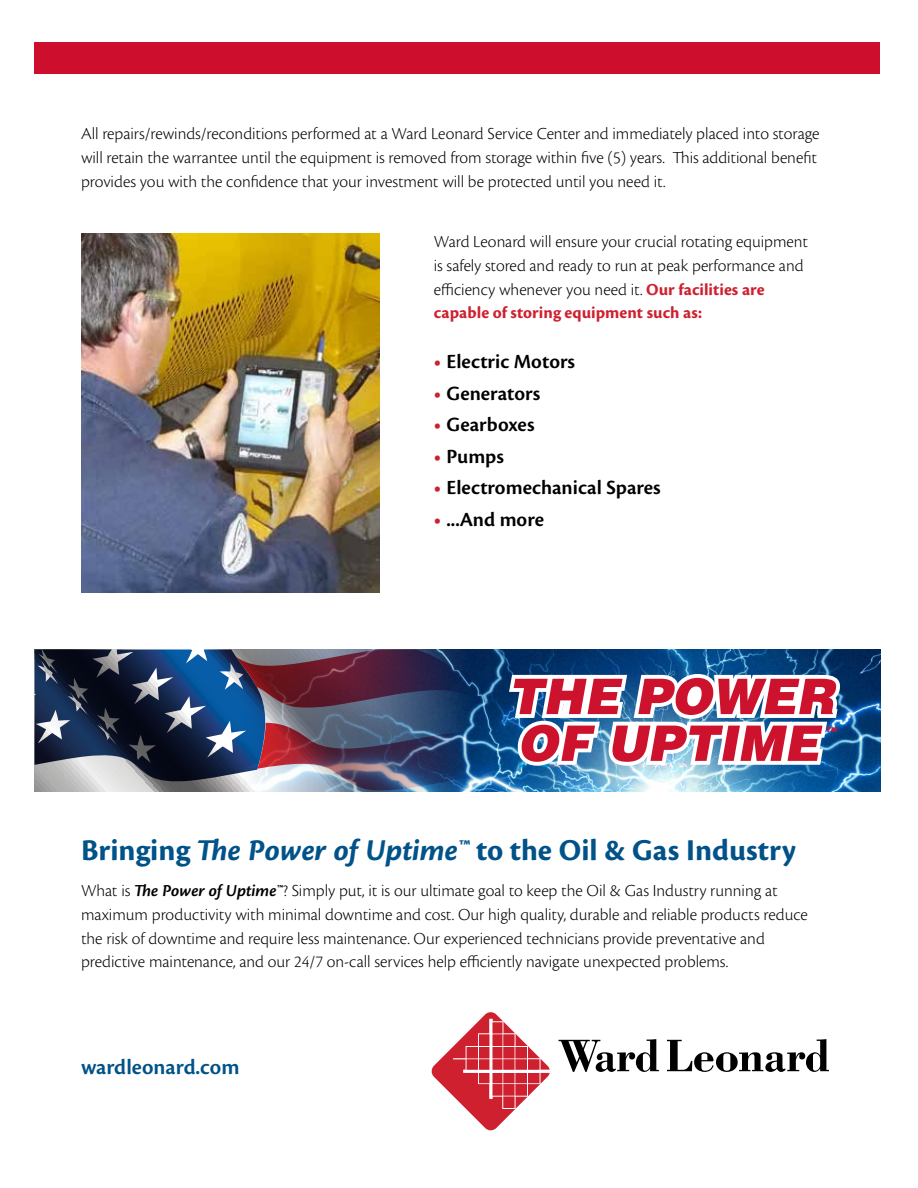
<style>
.page{position:relative;width:918px;height:1188px;background:#fff}
.page>*{position:absolute;margin:0;border:0;box-sizing:border-box;transform-origin:0 0}
.t1{font:700 31.5px "Cronos Pro";letter-spacing:.005em;color:#005288}
.t2{font:600 22.5px "Cronos Pro";color:#005288}
.t3{font:600 21px "Cronos Pro";color:#000}
.t4{font:300 17.55px/23.9px "Cronos Pro";color:#000}
.t5{font:italic 900 6.6px "Helvetica";color:#cd122d}
.s1{font-weight:700;color:#ce202f}
.s2{color:#ce202f}
.s3{font-style:italic}
.s4{font-weight:600;font-style:italic}
</style>
<div class="page">
<svg style="left:559px;top:1039px;width:100px;height:33px"></svg>
<svg style="left:667px;top:1039px;width:162px;height:33px"></svg>
<svg style="left:431px;top:1012px;width:119px;height:119px"></svg>
<div style="left:34px;top:42px;width:846px;height:31px;background:#ce0e2d"></div>
<img style="left:840px;top:650px;width:40px;height:142px">
<img style="left:81px;top:233px;width:299px;height:359px">
<img style="left:34px;top:650px;width:806px;height:142px">
<p class="t4" style="left:81px;top:121px;width:740px">All repairs/rewinds/reconditions performed at a Ward Leonard Service Center and immediately placed into storage will retain the warrantee until the equipment is removed from storage within five (5) years. This additional benefit provides you with the confidence that your investment will be protected until you need it.</p>
<p class="t4" style="left:434px;top:229px;width:376px">Ward Leonard will ensure your crucial rotating equipment is safely stored and ready to run at peak performance and efficiency whenever you need it. <span class="s1">Our facilities are capable of storing equipment such as:</span></p>
<p class="t3" style="left:434px;top:350px;width:143px"><span class="s2">•</span> Electric Motors</p>
<p class="t3" style="left:434px;top:381px;width:108px"><span class="s2">•</span> Generators</p>
<p class="t3" style="left:434px;top:413px;width:102px"><span class="s2">•</span> Gearboxes</p>
<p class="t3" style="left:434px;top:444px;width:72px"><span class="s2">•</span> Pumps</p>
<p class="t3" style="left:434px;top:476px;width:228px"><span class="s2">•</span> Electromechanical Spares</p>
<p class="t3" style="left:434px;top:507px;width:112px"><span class="s2">•</span> ...And more</p>
<p class="t5" style="left:826px;top:725px;width:13px">TM</p>
<h1 class="t1" style="left:81px;top:832px;width:716px">Bringing <span class="s3">The Power of Uptime™</span> to the Oil &amp; Gas Industry</h1>
<p class="t4" style="left:81px;top:878px;width:728px">What is <span class="s4">The Power of Uptime™</span>? Simply put, it is our ultimate goal to keep the Oil &amp; Gas Industry running at maximum productivity with minimal downtime and cost. Our high quality, durable and reliable products reduce the risk of downtime and require less maintenance. Our experienced technicians provide preventative and predictive maintenance, and our 24/7 on-call services help efficiently navigate unexpected problems.</p>
<p class="t2" style="left:81px;top:1054px;width:160px">wardleonard.com</p>
</div>
